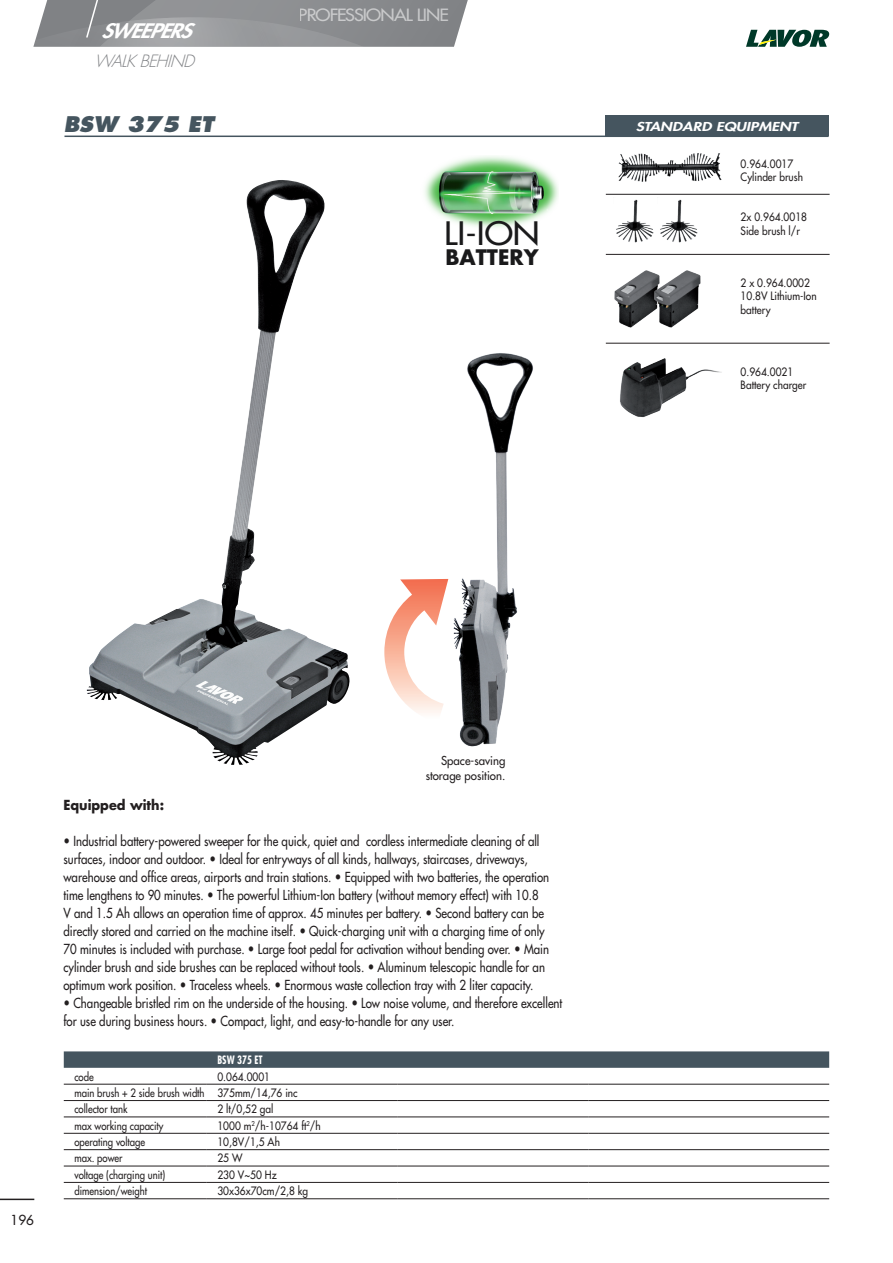
<style>
.page{position:relative;width:893px;height:1263px;background:#fff}
.page>*{position:absolute;margin:0;border:0;box-sizing:border-box;transform-origin:0 0}
.t1{font:500 31.5px "Futura Std";color:#1a1a1b;scale:1.09 1}
.t2{font:italic 800 21px "Futura Std";color:#45555f}
.t3{font:700 20.85px "Futura Std";color:#1a1a1b}
.t4{font:italic 800 19.5px "Futura Std";letter-spacing:-.055em;color:#fff;scale:1.1 1}
.t5{font:500 16.5px "Futura Std";letter-spacing:-.05em;color:#fff;scale:1.1 1}
.t6{font:italic 300 16.5px "Futura Std";color:#808285}
.t7{font:500 13.5px/18px "Futura Std";color:#231f20;scale:.85 1}
.t8{font:700 13.5px "Futura Std";color:#231f20;scale:.95 1}
.t9{font:500 13.5px "Futura Std";color:#231f20}
.t10{font:500 12px/15px "Futura Std";color:#231f20;text-align:right;scale:.95 1}
.t11{font:italic 800 12px "Futura Std";color:#fff;scale:1.3 1}
.t12{font:500 11.25px/13.5px "Futura Std";color:#231f20;scale:.9 1}
.t13{font:500 11.25px "Futura Std";color:#231f20;scale:.85 1}
.t14{font:700 condensed 11.25px "Futura Std";color:#fff;scale:.9 1}
</style>
<div class="page">
<svg style="left:33px;top:0;width:435px;height:47px;background:#929396"></svg>
<hr style="left:0;top:1198px;width:34px;height:2px;background:#231f20">
<svg style="left:746px;top:30px;width:83px;height:17px"></svg>
<hr style="left:64px;top:136px;width:765px;height:1px;background:#45555f">
<div style="left:605px;top:115px;width:224px;height:21px;background:#45555f"></div>
<hr style="left:606px;top:194px;width:224px;height:1px;background:#231f20">
<hr style="left:606px;top:254px;width:224px;height:1px;background:#231f20">
<hr style="left:606px;top:343px;width:224px;height:1px;background:#231f20">
<img style="left:618px;top:153px;width:104px;height:29px">
<img style="left:616px;top:199px;width:38px;height:44px">
<img style="left:660px;top:199px;width:38px;height:44px">
<img style="left:614px;top:270px;width:40px;height:58px">
<img style="left:654px;top:270px;width:47px;height:58px">
<img style="left:620px;top:358px;width:102px;height:60px">
<img style="left:448px;top:353px;width:85px;height:394px">
<svg style="left:384px;top:579px;width:64px;height:134px"></svg>
<img style="left:87px;top:185px;width:263px;height:580px">
<svg style="left:64px;top:1051px;width:765px;height:17px;background:#4b5b64"></svg>
<hr style="left:64px;top:1084px;width:143px;height:1px;background:#231f20">
<hr style="left:207px;top:1084px;width:190px;height:1px;background:#231f20">
<hr style="left:397px;top:1084px;width:191px;height:1px;background:#231f20">
<hr style="left:588px;top:1084px;width:241px;height:1px;background:#231f20">
<hr style="left:64px;top:1100px;width:143px;height:1px;background:#231f20">
<hr style="left:207px;top:1100px;width:190px;height:1px;background:#231f20">
<hr style="left:397px;top:1100px;width:191px;height:1px;background:#231f20">
<hr style="left:588px;top:1100px;width:241px;height:1px;background:#231f20">
<hr style="left:64px;top:1117px;width:143px;height:1px;background:#231f20">
<hr style="left:207px;top:1117px;width:190px;height:1px;background:#231f20">
<hr style="left:397px;top:1117px;width:191px;height:1px;background:#231f20">
<hr style="left:588px;top:1117px;width:241px;height:1px;background:#231f20">
<hr style="left:64px;top:1133px;width:143px;height:1px;background:#231f20">
<hr style="left:207px;top:1133px;width:190px;height:1px;background:#231f20">
<hr style="left:397px;top:1133px;width:191px;height:1px;background:#231f20">
<hr style="left:588px;top:1133px;width:241px;height:1px;background:#231f20">
<hr style="left:64px;top:1149px;width:143px;height:1px;background:#231f20">
<hr style="left:207px;top:1149px;width:190px;height:1px;background:#231f20">
<hr style="left:397px;top:1149px;width:191px;height:1px;background:#231f20">
<hr style="left:588px;top:1149px;width:241px;height:1px;background:#231f20">
<hr style="left:64px;top:1166px;width:143px;height:1px;background:#231f20">
<hr style="left:207px;top:1166px;width:190px;height:1px;background:#231f20">
<hr style="left:397px;top:1166px;width:191px;height:1px;background:#231f20">
<hr style="left:588px;top:1166px;width:241px;height:1px;background:#231f20">
<hr style="left:64px;top:1182px;width:143px;height:1px;background:#231f20">
<hr style="left:207px;top:1182px;width:190px;height:1px;background:#231f20">
<hr style="left:397px;top:1182px;width:191px;height:1px;background:#231f20">
<hr style="left:588px;top:1182px;width:241px;height:1px;background:#231f20">
<hr style="left:64px;top:1198px;width:143px;height:1px;background:#231f20">
<hr style="left:207px;top:1198px;width:190px;height:1px;background:#231f20">
<hr style="left:397px;top:1198px;width:191px;height:1px;background:#231f20">
<hr style="left:588px;top:1198px;width:241px;height:1px;background:#231f20">
<img style="left:425px;top:156px;width:133px;height:72px">
<h3 class="t4" style="left:101px;top:18px;width:83px">SWEEPERS</h3>
<p class="t6" style="left:94px;top:51px;width:107px">WALKBEHIND</p>
<h2 class="t2" style="left:64px;top:110px;width:151px">BSW 375 ET</h2>
<p class="t5" style="left:299px;top:4px;width:138px">PROFESSIONAL LINE</p>
<h1 class="t1" style="left:444px;top:213px;width:89px">LI-ION</h1>
<h3 class="t3" style="left:445px;top:243px;width:95px">BATTERY</h3>
<p class="t11" style="left:636px;top:119px;width:126px">STANDARD EQUIPMENT</p>
<p class="t12" style="left:741px;top:157px;width:71px">0.964.0017<br>Cylinder brush</p>
<p class="t12" style="left:741px;top:210px;width:75px">2x 0.964.0018<br>Side brush l/r</p>
<p class="t12" style="left:741px;top:276px;width:86px">2 x 0.964.0002<br>10.8V Lithium-Ion battery</p>
<p class="t12" style="left:741px;top:365px;width:74px">0.964.0021<br>Battery charger</p>
<p class="t9" style="left:11px;top:1212px;width:25px">196</p>
<p class="t10" style="left:426px;top:753px;width:85px">Space-saving storage position.</p>
<p class="t8" style="left:63px;top:796px;width:108px">Equipped with:</p>
<p class="t7" style="left:63px;top:832px;width:573px">• Industrial battery-powered sweeper for the quick, quiet and cordless intermediate cleaning of all surfaces, indoor and outdoor. • Ideal for entryways of all kinds, hallways, staircases, driveways, warehouse and office areas, airports and train stations. • Equipped with two batteries, the operation time lengthens to 90 minutes. • The powerful Lithium-Ion battery (without memory effect) with 10.8<br>V and 1.5 Ah allows an operation time of approx. 45 minutes per battery. • Second battery can be directly stored and carried on the machine itself. • Quick-charging unit with a charging time of only 70 minutes is included with purchase. • Large foot pedal for activation without bending over. • Main cylinder brush and side brushes can be replaced without tools. • Aluminum telescopic handle for an optimum work position. • Traceless wheels. • Enormous waste collection tray with 2 liter capacity.</p>
<p class="t7" style="left:63px;top:994px;width:588px">• Changeable bristled rim on the underside of the housing. • Low noise volume, and therefore excellent for use during business hours. • Compact, light, and easy-to-handle for any user.</p>
<p class="t14" style="left:217px;top:1053px;width:52px">BSW 375 ET</p>
<p class="t13" style="left:74px;top:1069px;width:24px">code</p>
<p class="t12" style="left:74px;top:1068px;width:250px;line-height:16.4px;text-indent:143px">0.064.0001<br>main brush + 2 side brush width 375mm/14,76 inc collector tank</p>
<p class="t12" style="left:217px;top:1102px;width:64px">2 lt/0,52 gal</p>
<p class="t13" style="left:74px;top:1118px;width:106px">max working capacity</p>
<p class="t12" style="left:217px;top:1119px;width:116px">1000 m<sup>2</sup>/h-10764 ft<sup>2</sup>/h</p>
<p class="t13" style="left:74px;top:1135px;width:85px">operating voltage</p>
<p class="t12" style="left:217px;top:1135px;width:71px">10,8V/1,5 Ah</p>
<p class="t13" style="left:74px;top:1151px;width:58px">max. power</p>
<p class="t12" style="left:217px;top:1152px;width:29px">25 W</p>
<p class="t13" style="left:74px;top:1168px;width:108px">voltage (charging unit)</p>
<p class="t12" style="left:217px;top:1168px;width:67px">230 V~50 Hz</p>
<p class="t13" style="left:74px;top:1184px;width:87px">dimension/weight</p>
<p class="t12" style="left:217px;top:1184px;width:102px">30x36x70cm/2,8 kg</p>
</div>
